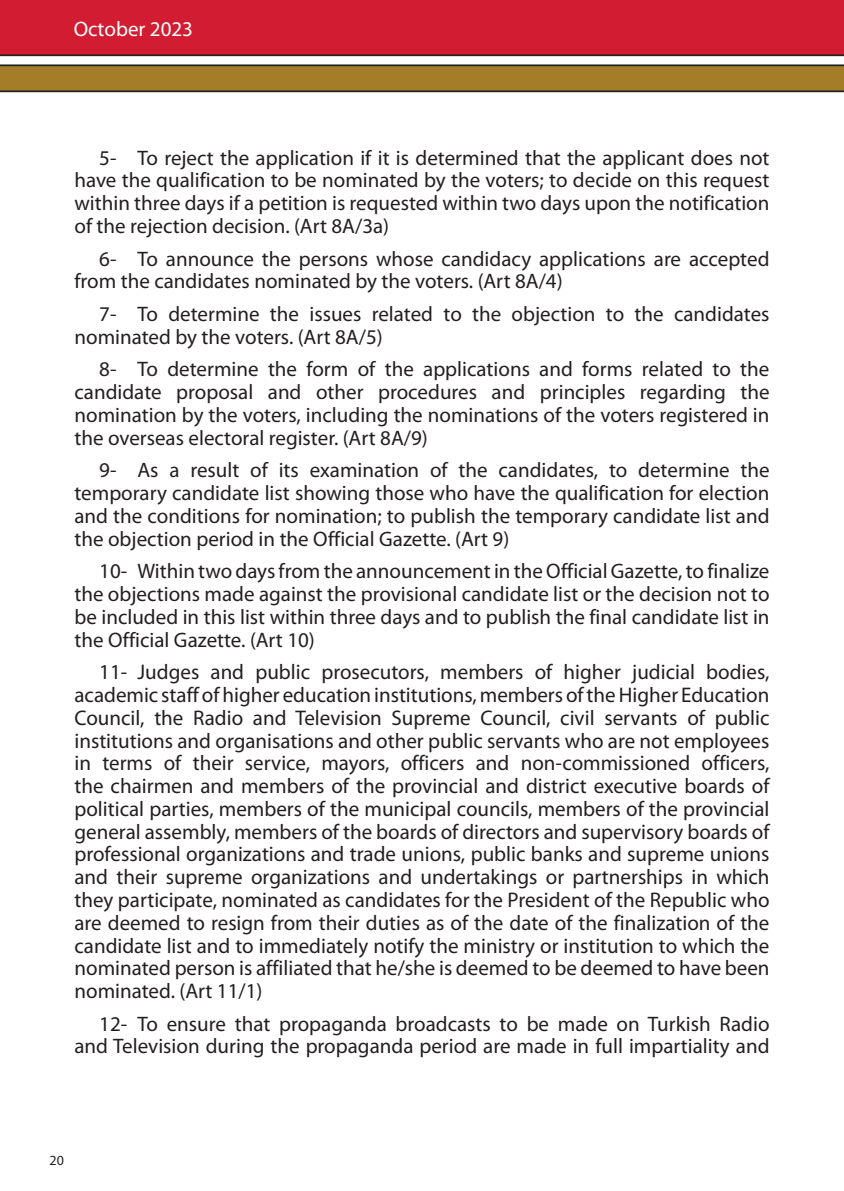
<style>
.page{position:relative;width:844px;height:1191px;background:#fff}
.page>*{position:absolute;margin:0;border:0;box-sizing:border-box;transform-origin:0 0}
.Ana_metin{font:21.18px/22.8px "Myriad Pro";color:#231f20;text-align:justify}
.Ana_metin-2{font:21px/22.8px "Myriad Pro";color:#231f20;text-align:justify}
.t1{font:21px "Myriad Pro";color:#fff}
.t2{font:14px "Myriad Pro";color:#231f20}
</style>
<div class="page">
<svg style="left:843px;top:15px;width:1px;height:20px"></svg>
<div style="left:0;top:0;width:843px;height:44px;background:#d21c32"></div>
<svg style="left:0;top:44px;width:844px;height:48px;background:#b0744e"></svg>
<p class="t1" style="left:74px;top:15px;width:121px">October 2023</p>
<p class="Ana_metin-2" style="left:74px;top:146px;width:696px;text-indent:25px">5- To reject the application if it is determined that the applicant does not have the qualification to be nominated by the voters; to decide on this request within three days if a petition is requested within two days upon the notification of the rejection decision. (Art 8A/3a)</p>
<p class="Ana_metin-2" style="left:74px;top:247px;width:696px;text-indent:25px">6- To announce the persons whose candidacy applications are accepted from the candidates nominated by the voters. (Art 8A/4)</p>
<p class="Ana_metin-2" style="left:74px;top:302px;width:696px;text-indent:25px">7- To determine the issues related to the objection to the candidates nominated by the voters. (Art 8A/5)</p>
<p class="Ana_metin-2" style="left:74px;top:358px;width:696px;text-indent:25px">8- To determine the form of the applications and forms related to the candidate proposal and other procedures and principles regarding the nomination by the voters, including the nominations of the voters registered in the overseas electoral register. (Art 8A/9)</p>
<p class="Ana_metin-2" style="left:74px;top:459px;width:696px;text-indent:25px">9- As a result of its examination of the candidates, to determine the temporary candidate list showing those who have the qualification for election and the conditions for nomination; to publish the temporary candidate list and the objection period in the Official Gazette. (Art 9)</p>
<p class="Ana_metin-2" style="left:74px;top:559px;width:696px;text-indent:25px">10- Within two days from the announcement in the Official Gazette, to finalize the objections made against the provisional candidate list or the decision not to be included in this list within three days and to publish the final candidate list in the Official Gazette. (Art 10)</p>
<p class="Ana_metin" style="left:74px;top:660px;width:696px;text-indent:25px">11- Judges and public prosecutors, members of higher judicial bodies, academic staff of higher education institutions, members of the Higher Education Council, the Radio and Television Supreme Council, civil servants of public institutions and organisations and other public servants who are not employees in terms of their service, mayors, officers and non-commissioned officers, the chairmen and members of the provincial and district executive boards of political parties, members of the municipal councils, members of the provincial general assembly, members of the boards of directors and supervisory boards of professional organizations and trade unions, public banks and supreme unions and their supreme organizations and undertakings or partnerships in which they participate, nominated as candidates for the President of the Republic who are deemed to resign from their duties as of the date of the finalization of the candidate list and to immediately notify the ministry or institution to which the nominated person is affiliated that he/she is deemed to be deemed to have been nominated. (Art 11/1)</p>
<p class="Ana_metin-2" style="left:74px;top:1012px;width:696px;text-align:right">12- To ensure that propaganda broadcasts to be made on Turkish Radio and Television during the propaganda period are made in full impartiality and</p>
<p class="t2" style="left:50px;top:1151px;width:16px">20</p>
</div>
